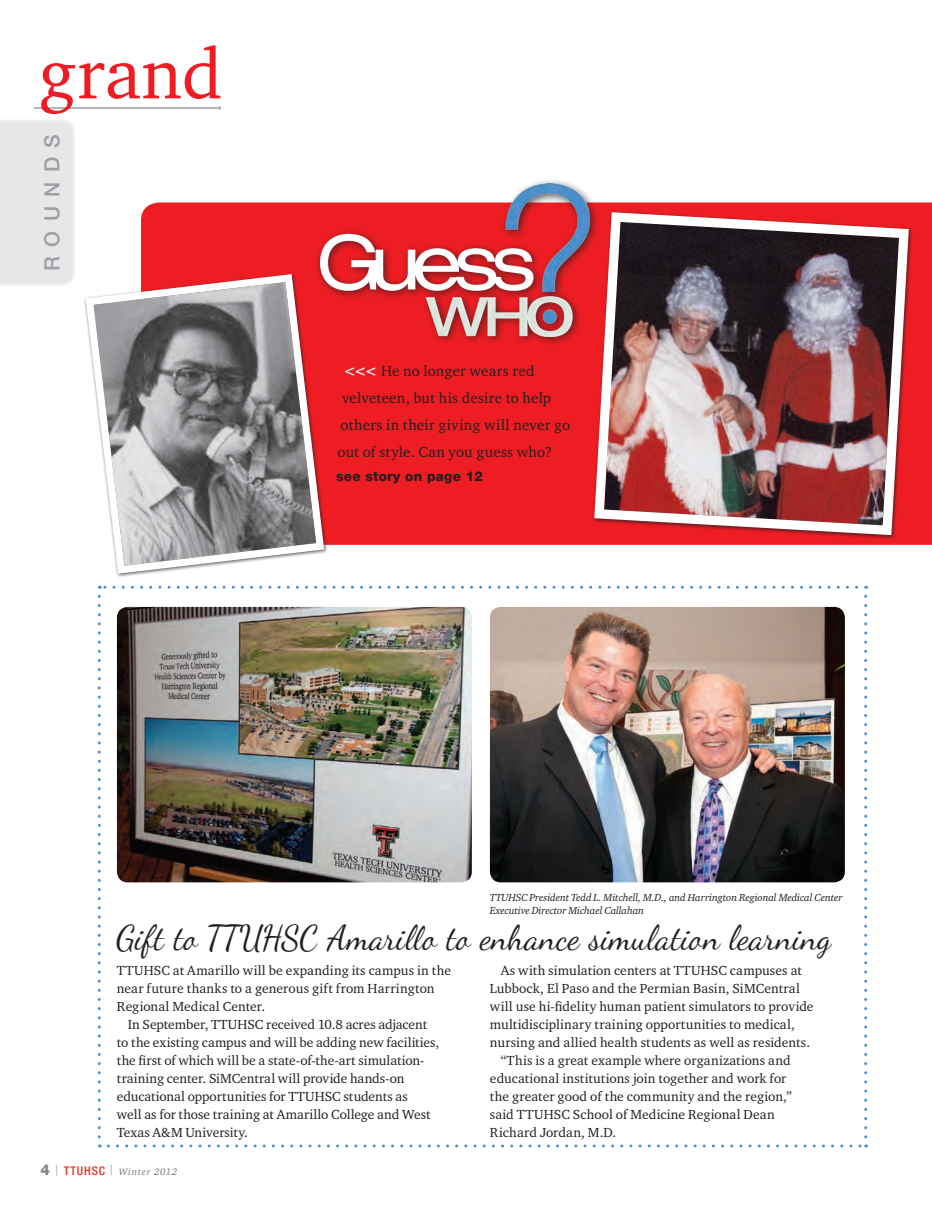
<style>
.page{position:relative;width:932px;height:1215px;background:#fff}
.page>*{position:absolute;margin:0;border:0;box-sizing:border-box;transform-origin:0 0}
.t1{font:72px "Charter ITC";color:#ee1d23}
.t2{font:34.5px "Dancing Script OT";letter-spacing:.005em;color:#231f20}
.t3{font:500 21px "Helvetica Neue LT Std";letter-spacing:.45em;color:#9d9fa2}
.t4{font:15px "Charter ITC";letter-spacing:.01em;color:#231f20}
.t5{font:13.5px "Charter ITC";letter-spacing:.005em;color:#231f20}
.t6{font:800 13.5px "Helvetica Neue LT Std";letter-spacing:.02em;color:#231f20}
.t7{font:italic 10.5px/13.5px "Charter ITC";letter-spacing:-.01em;color:#231f20}
.t8{font:italic 9.75px "Charter ITC";letter-spacing:.07em;color:#76787b}
.s1{font-weight:700;color:#fff}
.s2{font-family:"Helvetica Neue LT Std";font-weight:800;font-style:normal;font-size:15px;color:#818386}
.s3{font-family:"Helvetica Neue LT Std";font-weight:500;font-style:normal;font-stretch:condensed;font-size:12px;color:#ee2e22}
</style>
<div class="page">
<hr style="left:34px;top:108px;width:186px;height:1px;background:#6c6d70">
<svg style="left:98px;top:596px;width:3px;height:552px"></svg>
<svg style="left:108px;top:1144px;width:758px;height:4px"></svg>
<svg style="left:864px;top:586px;width:3px;height:551px"></svg>
<svg style="left:99px;top:586px;width:757px;height:3px"></svg>
<div style="left:0;top:120px;width:74px;height:165px;background:#e6e7e9"></div>
<div style="left:141px;top:203px;width:791px;height:342px;background:#ee1d23"></div>
<img style="left:589px;top:207px;width:324px;height:333px">
<svg style="left:84px;top:270px;width:244px;height:307px"></svg>
<div style="left:314px;top:178px;width:286px;height:169px;background:#231f20;opacity:.75"></div>
<img style="left:320px;top:184px;width:269px;height:152px">
<img style="left:117px;top:607px;width:355px;height:275px">
<img style="left:490px;top:607px;width:354px;height:275px">
<h1 class="t1" style="left:38px;top:29px;width:186px">grand</h1>
<h3 class="t3" style="left:39px;top:271px;width:139px;rotate:-90deg">ROUNDS</h3>
<p class="t4" style="left:343px;top:362px;width:192px"><span class="s1">&lt;&lt;&lt;</span> He no longer wears red</p>
<p class="t4" style="left:342px;top:389px;width:210px">velveteen, but his desire to help</p>
<p class="t4" style="left:340px;top:416px;width:231px">others in their giving will never go</p>
<p class="t4" style="left:337px;top:443px;width:216px">out of style. Can you guess who?</p>
<p class="t6" style="left:336px;top:469px;width:148px">see story on page 12</p>
<p class="t7" style="left:490px;top:890px;width:354px">TTUHSC President Tedd L. Mitchell, M.D., and Harrington Regional Medical Center<br>Executive Director Michael Callahan</p>
<h2 class="t2" style="left:117px;top:917px;width:716px">Gift to TTUHSC Amarillo to enhance simulation learning</h2>
<p class="t5" style="left:117px;top:962px;width:335px">TTUHSC at Amarillo will be expanding its campus in the</p>
<p class="t5" style="left:117px;top:980px;width:319px">near future thanks to a generous gift from Harrington</p>
<p class="t5" style="left:117px;top:998px;width:150px">Regional Medical Center.</p>
<p class="t5" style="left:128px;top:1016px;width:301px">In September, TTUHSC received 10.8 acres adjacent</p>
<p class="t5" style="left:117px;top:1034px;width:324px">to the existing campus and will be adding new facilities,</p>
<p class="t5" style="left:117px;top:1052px;width:309px">the first of which will be a state-of-the-art simulation-</p>
<p class="t5" style="left:117px;top:1070px;width:289px">training center. SiMCentral will provide hands-on</p>
<p class="t5" style="left:117px;top:1088px;width:292px">educational opportunities for TTUHSC students as</p>
<p class="t5" style="left:117px;top:1106px;width:315px">well as for those training at Amarillo College and West</p>
<p class="t5" style="left:117px;top:1124px;width:132px">Texas A&amp;M University.</p>
<p class="t5" style="left:500px;top:962px;width:303px">As with simulation centers at TTUHSC campuses at</p>
<p class="t5" style="left:490px;top:980px;width:311px">Lubbock, El Paso and the Permian Basin, SiMCentral</p>
<p class="t5" style="left:490px;top:998px;width:325px">will use hi-fidelity human patient simulators to provide</p>
<p class="t5" style="left:490px;top:1016px;width:306px">multidisciplinary training opportunities to medical,</p>
<p class="t5" style="left:490px;top:1034px;width:322px">nursing and allied health students as well as residents.</p>
<p class="t5" style="left:500px;top:1052px;width:291px">“This is a great example where organizations and</p>
<p class="t5" style="left:490px;top:1070px;width:298px">educational institutions join together and work for</p>
<p class="t5" style="left:490px;top:1088px;width:303px">the greater good of the community and the region,”</p>
<p class="t5" style="left:490px;top:1106px;width:286px">said TTUHSC School of Medicine Regional Dean</p>
<p class="t5" style="left:490px;top:1124px;width:128px">Richard Jordan, M.D.</p>
<p class="t8" style="left:40px;top:1165px;width:138px"><span class="s2">4</span> <sup>|</sup> <span class="s3">TTUHSC</span> <sup>|</sup> Winter 2012</p>
</div>
